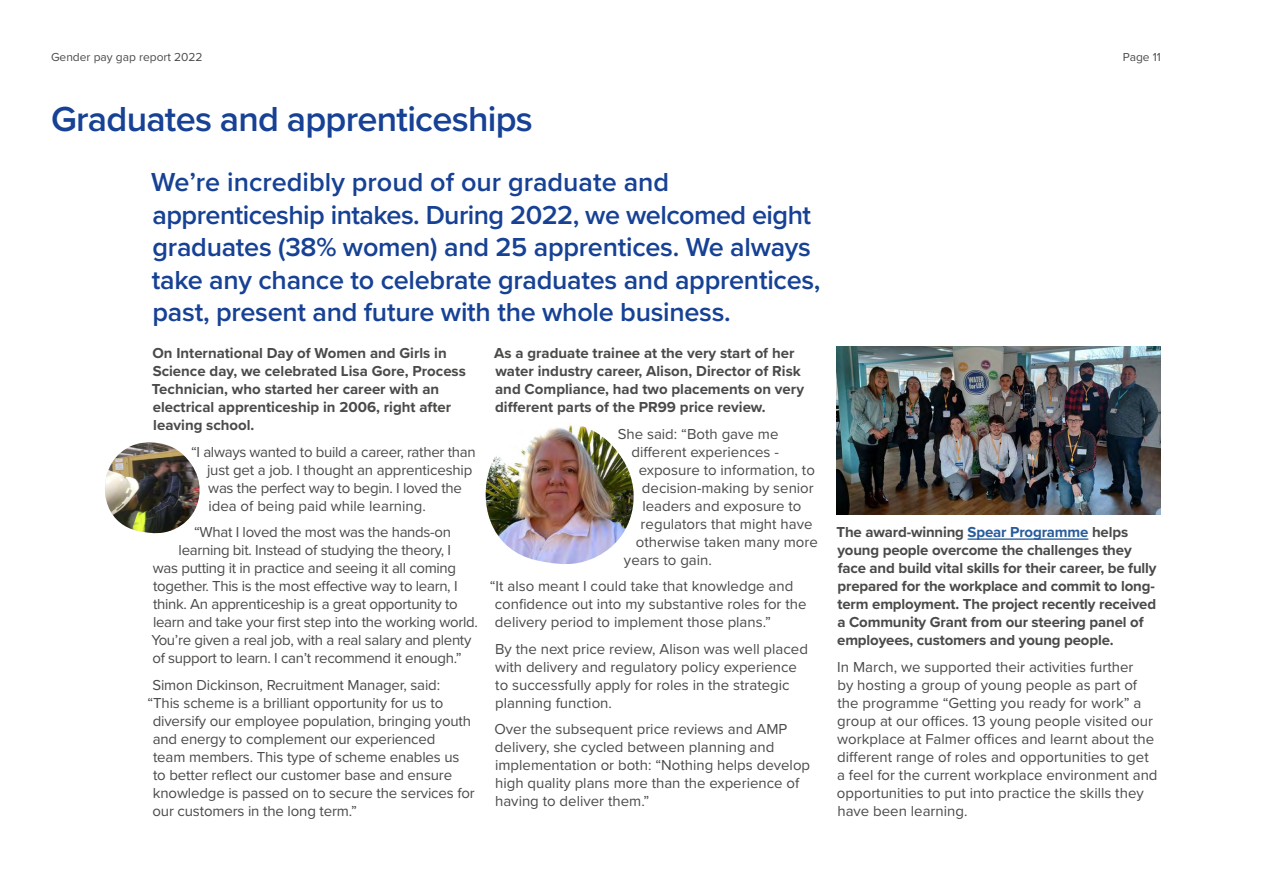
<style>
.page{position:relative;width:1263px;height:893px;background:#fff}
.page>*{position:absolute;margin:0;border:0;box-sizing:border-box;transform-origin:0 0}
.t1{font:600 36px "Proxima Nova";letter-spacing:-.02em;color:#164194}
.t2{font:600 27px/32.4px "Proxima Nova";letter-spacing:-.01em;color:#164194}
.t3{font:15px/18px "Proxima Nova";color:#4a4a49}
.t4{font:700 15px/18px "Proxima Nova";color:#4a4a49}
.t5{font:15px/18px "Proxima Nova";letter-spacing:-.02em;color:#4a4a49}
.t6{font:12px "Proxima Nova";color:#4a4a49}
.s1{color:#275b9b}
</style>
<div class="page">
<img style="left:105px;top:442px;width:95px;height:92px">
<hr style="left:967px;top:538px;width:121px;height:2px;background:#275b9b">
<img style="left:837px;top:347px;width:324px;height:167px">
<img style="left:485px;top:423px;width:149px;height:141px">
<p class="t6" style="left:51px;top:48px;width:153px">Gender pay gap report 2022</p>
<p class="t6" style="left:1123px;top:48px;width:40px">Page 11</p>
<h1 class="t1" style="left:51px;top:92px;width:483px">Graduates and apprenticeships</h1>
<p class="t2" style="left:151px;top:165px;width:671px">We’re incredibly proud of our graduate and apprenticeship intakes. During 2022, we welcomed eight graduates (38% women) and 25 apprentices. We always take any chance to celebrate graduates and apprentices, past, present and future with the whole business.</p>
<p class="t4" style="left:152px;top:344px;width:315px">On International Day of Women and Girls in Science day, we celebrated Lisa Gore, Process Technician, who started her career with an electrical apprenticeship in 2006, right after leaving school.</p>
<p class="t5" style="left:207px;top:442px;width:270px;text-indent:-16px">“I always wanted to build a career, rather than just get a job. I thought an apprenticeship was the perfect way to begin. I loved the idea of being paid while learning.</p>
<p class="t5" style="left:194px;top:523px;width:258px">“What I loved the most was the hands-on</p>
<p class="t5" style="left:179px;top:541px;width:274px">learning bit. Instead of studying the theory, I</p>
<p class="t5" style="left:153px;top:559px;width:305px">was putting it in practice and seeing it all coming</p>
<p class="t5" style="left:153px;top:577px;width:306px">together. This is the most effective way to learn, I</p>
<p class="t5" style="left:153px;top:595px;width:306px">think. An apprenticeship is a great opportunity to</p>
<p class="t5" style="left:153px;top:613px;width:326px">learn and take your first step into the working world.</p>
<p class="t5" style="left:151px;top:631px;width:321px">You’re given a real job, with a real salary and plenty</p>
<p class="t5" style="left:152px;top:649px;width:311px">of support to learn. I can’t recommend it enough.”</p>
<p class="t3" style="left:152px;top:675px;width:289px">Simon Dickinson, Recruitment Manager, said:</p>
<p class="t3" style="left:147px;top:693px;width:297px">“This scheme is a brilliant opportunity for us to</p>
<p class="t3" style="left:153px;top:711px;width:320px">diversify our employee population, bringing youth</p>
<p class="t3" style="left:153px;top:729px;width:284px">and energy to complement our experienced</p>
<p class="t3" style="left:153px;top:747px;width:308px">team members. This type of scheme enables us</p>
<p class="t3" style="left:153px;top:765px;width:301px">to better reflect our customer base and ensure</p>
<p class="t3" style="left:153px;top:783px;width:323px">knowledge is passed on to secure the services for</p>
<p class="t3" style="left:152px;top:801px;width:206px">our customers in the long term.”</p>
<p class="t4" style="left:494px;top:344px;width:311px">As a graduate trainee at the very start of her water industry career, Alison, Director of Risk and Compliance, had two placements on very different parts of the PR99 price review.</p>
<p class="t3" style="left:618px;top:424px;width:162px">She said: “Both gave me</p>
<p class="t3" style="left:631px;top:442px;width:149px">different experiences -</p>
<p class="t3" style="left:639px;top:460px;width:178px">exposure to information, to</p>
<p class="t3" style="left:642px;top:478px;width:173px">decision-making by senior</p>
<p class="t3" style="left:642px;top:496px;width:161px">leaders and exposure to</p>
<p class="t3" style="left:641px;top:514px;width:173px">regulators that might have</p>
<p class="t3" style="left:636px;top:532px;width:184px">otherwise taken many more</p>
<p class="t3" style="left:624px;top:550px;width:89px">years to gain.</p>
<p class="t3" style="left:495px;top:577px;width:313px;text-indent:-5px">“It also meant I could take that knowledge and confidence out into my substantive roles for the delivery period to implement those plans.”</p>
<p class="t3" style="left:495px;top:639px;width:314px">By the next price review, Alison was well placed with delivery and regulatory policy experience to successfully apply for roles in the strategic planning function.</p>
<p class="t3" style="left:494px;top:720px;width:317px">Over the subsequent price reviews and AMP delivery, she cycled between planning and implementation or both: “Nothing helps develop high quality plans more than the experience of having to deliver them.”</p>
<p class="t4" style="left:836px;top:523px;width:322px">The award-winning <span class="s1">Spear Programme</span> helps young people overcome the challenges they face and build vital skills for their career, be fully prepared for the workplace and commit to long&shy;term employment. The project recently received a Community Grant from our steering panel of employees, customers and young people.</p>
<p class="t3" style="left:837px;top:657px;width:322px">In March, we supported their activities further<br>by hosting a group of young people as part of the programme “Getting you ready for work” a group at our offices. 13 young people visited our workplace at Falmer offices and learnt about the different range of roles and opportunities to get a feel for the current workplace environment and opportunities to put into practice the skills they have been learning.</p>
</div>
